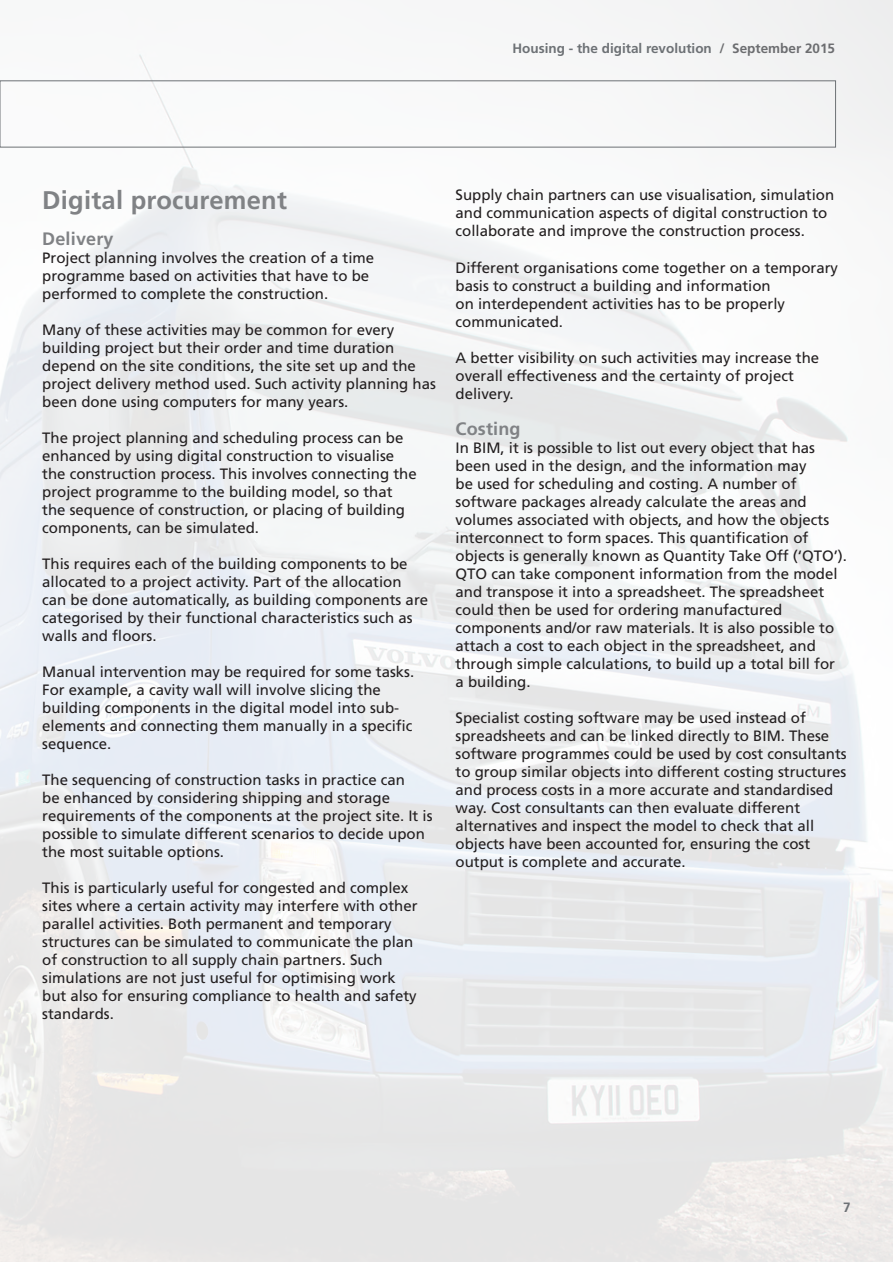
<style>
.page{position:relative;width:893px;height:1262px;background:#fff}
.page>*{position:absolute;margin:0;border:0;box-sizing:border-box;transform-origin:0 0}
.t1{font:700 25.5px "Frutiger";letter-spacing:.01em;color:#808285}
.t2{font:700 18px "Frutiger";letter-spacing:.01em;color:#808285}
.t3{font:15px/18px "Frutiger";color:#231f20}
.t4{font:700 13.5px "Frutiger";color:#6d7175}
.s1{color:#6c6d70}
</style>
<div class="page">
<div style="left:0;top:0;width:892px;height:1261px;background:linear-gradient(to right,#eceef0,#f1f1f2)"></div>
<div style="left:0;top:80px;width:835px;height:67px;border:1px solid #6d7175"></div>
<p class="t4" style="left:512px;top:40px;width:324px">Housing - the digital revolution <span class="s1">/ September 2015</span></p>
<h1 class="t1" style="left:42px;top:185px;width:246px">Digital procurement</h1>
<p class="t2" style="left:42px;top:228px;width:73px">Delivery</p>
<p class="t3" style="left:42px;top:248px;width:333px">Project planning involves the creation of a time programme based on activities that have to be performed to complete the construction.</p>
<p class="t3" style="left:42px;top:320px;width:395px">Many of these activities may be common for every building project but their order and time duration depend on the site conditions, the site set up and the project delivery method used. Such activity planning has been done using computers for many years.</p>
<p class="t3" style="left:42px;top:428px;width:376px">The project planning and scheduling process can be enhanced by using digital construction to visualise the construction process. This involves connecting the project programme to the building model, so that the sequence of construction, or placing of building components, can be simulated.</p>
<p class="t3" style="left:42px;top:554px;width:387px">This requires each of the building components to be allocated to a project activity. Part of the allocation can be done automatically, as building components are categorised by their functional characteristics such as walls and floors.</p>
<p class="t3" style="left:42px;top:662px;width:373px">Manual intervention may be required for some tasks.<br>For example, a cavity wall will involve slicing the building components in the digital model into sub&shy;elements and connecting them manually in a specific sequence.</p>
<p class="t3" style="left:42px;top:770px;width:392px">The sequencing of construction tasks in practice can<br>be enhanced by considering shipping and storage requirements of the components at the project site. It is possible to simulate different scenarios to decide upon the most suitable options.</p>
<p class="t3" style="left:42px;top:878px;width:377px">This is particularly useful for congested and complex sites where a certain activity may interfere with other parallel activities. Both permanent and temporary structures can be simulated to communicate the plan of construction to all supply chain partners. Such simulations are not just useful for optimising work but also for ensuring compliance to health and safety standards.</p>
<p class="t3" style="left:455px;top:186px;width:380px">Supply chain partners can use visualisation, simulation and communication aspects of digital construction to collaborate and improve the construction process.</p>
<p class="t3" style="left:455px;top:258px;width:384px">Different organisations come together on a temporary basis to construct a building and information<br>on interdependent activities has to be properly communicated.</p>
<p class="t3" style="left:455px;top:348px;width:365px">A better visibility on such activities may increase the overall effectiveness and the certainty of project delivery.</p>
<p class="t2" style="left:455px;top:418px;width:67px">Costing</p>
<p class="t3" style="left:455px;top:438px;width:393px">In BIM, it is possible to list out every object that has been used in the design, and the information may<br>be used for scheduling and costing. A number of software packages already calculate the areas and volumes associated with objects, and how the objects interconnect to form spaces. This quantification of objects is generally known as Quantity Take Off (‘QTO’).<br>QTO can take component information from the model and transpose it into a spreadsheet. The spreadsheet could then be used for ordering manufactured components and/or raw materials. It is also possible to attach a cost to each object in the spreadsheet, and through simple calculations, to build up a total bill for a building.</p>
<p class="t3" style="left:455px;top:708px;width:392px">Specialist costing software may be used instead of spreadsheets and can be linked directly to BIM. These software programmes could be used by cost consultants to group similar objects into different costing structures and process costs in a more accurate and standardised way. Cost consultants can then evaluate different alternatives and inspect the model to check that all objects have been accounted for, ensuring the cost output is complete and accurate.</p>
<p class="t4" style="left:843px;top:1199px;width:9px">7</p>
</div>
